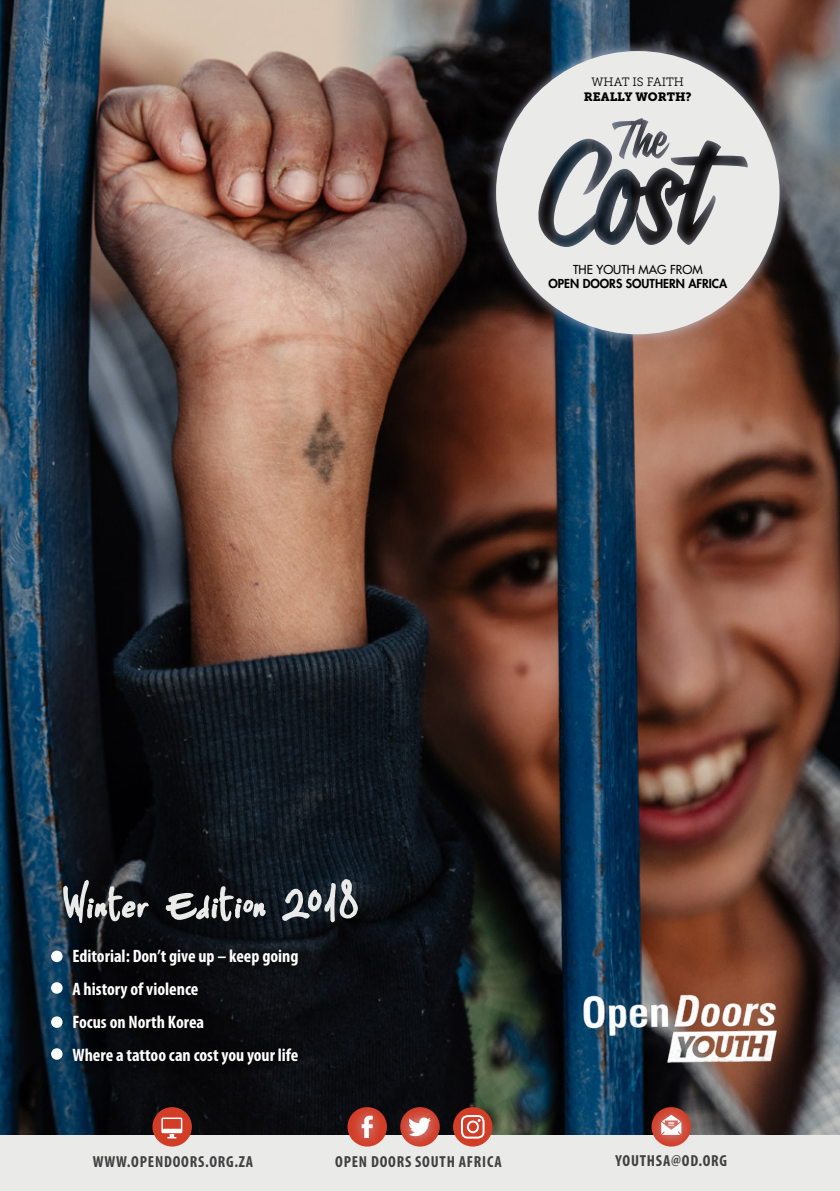
<style>
.page{position:relative;width:840px;height:1191px;background:#fff}
.page>*{position:absolute;margin:0;border:0;box-sizing:border-box;transform-origin:0 0}
.t1{font:51.6px "ST Sharpie Print";letter-spacing:-.035em;color:#eaeae8}
.t2{font:700 condensed 18px/33px "Myriad Pro";color:#fff}
.t3{font:700 condensed 16px "Myriad Pro";letter-spacing:.05em;color:#414042}
.t4{font:800 12px "Futura Std";color:#000}
.t5{font:500 12px "Futura Std";color:#000}
.t6{font:12px "Museo Slab 900";color:#000}
.t7{font:12px "Museo Slab 300";color:#000}
</style>
<div class="page">
<div style="left:0;top:1131px;width:839px;height:60px;background:#eaeae8"></div>
<img style="left:0;top:0;width:839px;height:1134px">
<div style="left:152px;top:1107px;width:40px;height:39px;background:#d23d27;border-radius:50%"></div>
<svg style="left:161px;top:1117px;width:21px;height:21px"></svg>
<div style="left:396px;top:1105px;width:45px;height:43px;background:#cacce4;opacity:.75"></div>
<svg style="left:409px;top:1117px;width:22px;height:19px"></svg>
<svg style="left:347px;top:1107px;width:40px;height:39px"></svg>
<div style="left:350px;top:1103px;width:34px;height:47px;background:#cacce4;opacity:.75"></div>
<svg style="left:361px;top:1115px;width:11px;height:23px"></svg>
<div style="left:485px;top:40px;width:305px;height:305px;background:#cacce4;opacity:.75"></div>
<svg style="left:496px;top:51px;width:283px;height:283px;background:#adaaaa"></svg>
<div style="left:648px;top:1103px;width:45px;height:44px;background:#cacce4;opacity:.75"></div>
<svg style="left:660px;top:1114px;width:21px;height:20px"></svg>
<div style="left:61px;top:937px;width:249px;height:139px;background:#000;opacity:.75"></div>
<div style="left:51px;top:950px;width:12px;height:12px;background:#fff;border-radius:50%"></div>
<div style="left:51px;top:982px;width:12px;height:11px;background:#fff;border-radius:50%"></div>
<div style="left:51px;top:1016px;width:12px;height:12px;background:#fff;border-radius:50%"></div>
<div style="left:51px;top:1048px;width:12px;height:11px;background:#fff;border-radius:50%"></div>
<img style="left:533px;top:975px;width:292px;height:105px">
<div style="left:453px;top:1107px;width:39px;height:39px;background:#d23d27;border-radius:50%"></div>
<div style="left:460px;top:1115px;width:24px;height:23px;border:2px solid #fff;border-radius:6px"></div>
<div style="left:466px;top:1120px;width:12px;height:13px;border:2px solid #fff;border-radius:50%"></div>
<p class="t7" style="left:591px;top:76px;width:94px">WHAT IS FAITH</p>
<p class="t6" style="left:583px;top:89px;width:109px">REALLY WORTH?</p>
<p class="t5" style="left:572px;top:262px;width:131px">THE YOUTH MAG FROM</p>
<p class="t4" style="left:548px;top:276px;width:180px">OPEN DOORS SOUTHERN AFRICA</p>
<h1 class="t1" style="left:63px;top:873px;width:297px">Winter Edition 2018</h1>
<p class="t2" style="left:72px;top:939px;width:227px">Editorial: Don’t give up – keep going<br>A history of violence<br>Focus on North Korea<br>Where a tattoo can cost you your life</p>
<p class="t3" style="left:93px;top:1151px;width:162px">WWW.OPENDOORS.ORG.ZA</p>
<p class="t3" style="left:335px;top:1151px;width:168px">OPEN DOORS SOUTH AFRICA</p>
<p class="t3" style="left:615px;top:1150px;width:113px">YOUTHSA@OD.ORG</p>
</div>
